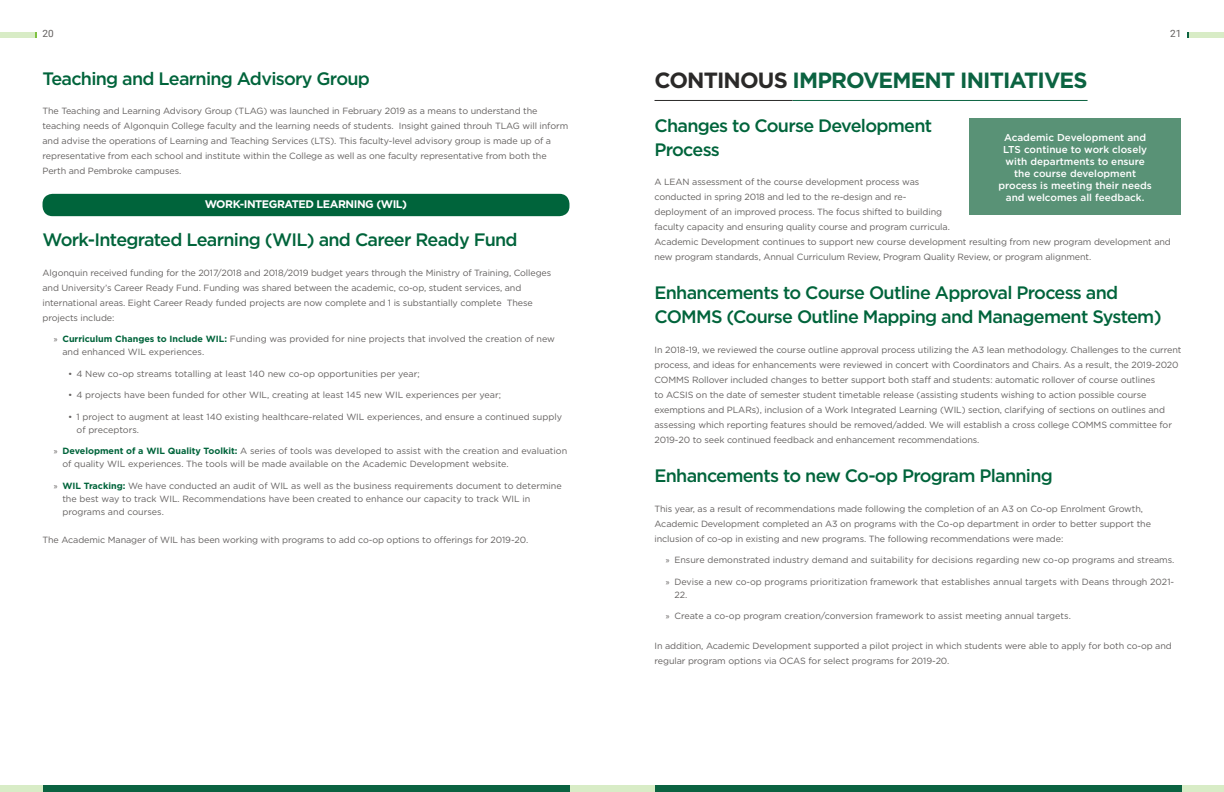
<style>
.page{position:relative;width:1224px;height:792px;background:#fff}
.page>*{position:absolute;margin:0;border:0;box-sizing:border-box;transform-origin:0 0}
.Page_Heading_-_New{font:700 22px "Gotham";letter-spacing:-.04em;color:#0b6341}
.Sub_Title_-_New{font:500 18px/24px "Gotham";letter-spacing:-.04em;color:#00643b}
.Paragraph_Text_New{font:500 18px "Gotham";letter-spacing:-.04em;color:#00643b}
.Page_Heading_-_Green{font:700 11px "Gotham";letter-spacing:-.04em;color:#fff}
.Shout_-_Side{font:500 10px/12px "Gotham";color:#fff;text-align:center}
.t1{font:10px "Roboto";color:#63605f}
.Paragraph_Text_New-2{font:9px/15px "Gotham";letter-spacing:-.01em;color:#63605f}
.s1{font-family:"Myriad Pro"}
.s2{font-weight:700;color:#00643b}
.s3{color:#2a2928}
</style>
<div class="page">
<div style="left:612px;top:785px;width:612px;height:7px;background:#d8ecc6"></div>
<div style="left:655px;top:785px;width:526px;height:7px;background:#0b6341"></div>
<div style="left:0;top:785px;width:612px;height:7px;background:#d8ecc6"></div>
<div style="left:43px;top:785px;width:526px;height:7px;background:#0b6341"></div>
<div style="left:1188px;top:32px;width:36px;height:6px;background:#d8ecc6"></div>
<div style="left:0;top:32px;width:36px;height:6px;background:#d8ecc6"></div>
<div style="left:43px;top:194px;width:526px;height:22px;background:#00643b;border-radius:10px"></div>
<hr style="left:655px;top:100px;width:138px;height:1px;background:#2a2928">
<hr style="left:793px;top:100px;width:295px;height:1px;background:#0b6341">
<div style="left:969px;top:118px;width:212px;height:97px;background:#599276"></div>
<p class="t1" style="left:43px;top:27px;width:13px">20</p>
<p class="t1" style="left:1170px;top:27px;width:13px">21</p>
<p class="Sub_Title_-_New" style="left:43px;top:67px;width:329px">Teaching and Learning Advisory Group</p>
<p class="Paragraph_Text_New-2" style="left:43px;top:104px;width:527px">The Teaching and Learning Advisory Group (TLAG) was launched in February 2019 as a means to understand the teaching needs of Algonquin College faculty and the learning needs of students. Insight gained throuh TLAG will inform and advise the operations of Learning and Teaching Services (LTS). This faculty-level advisory group is made up of a representative from each school and institute within the College as well as one faculty representative from both the Perth and Pembroke campuses.</p>
<p class="Page_Heading_-_Green" style="left:205px;top:197px;width:204px">WORK-INTEGRATED LEARNING (WIL)</p>
<p class="Sub_Title_-_New" style="left:43px;top:228px;width:477px">Work-Integrated Learning (WIL) and Career Ready Fund</p>
<p class="Paragraph_Text_New-2" style="left:43px;top:265px;width:510px">Algonquin received funding for the 2017/2018 and 2018/2019 budget years through the Ministry of Training, Colleges and University’s Career Ready Fund. Funding was shared between the academic, co-op, student services, and international areas. Eight Career Ready funded projects are now complete and 1 is substantially complete These projects include:</p>
<p class="Paragraph_Text_New-2" style="left:62px;top:332px;width:494px;line-height:13px;text-indent:-9px"><span class="s1">»</span> <span class="s2">Curriculum Changes to Include WIL:</span> Funding was provided for nine projects that involved the creation of new and enhanced WIL experiences.</p>
<p class="Paragraph_Text_New-2" style="left:68px;top:366px;width:353px">• 4 New co-op streams totalling at least 140 new co-op opportunities per year;</p>
<p class="Paragraph_Text_New-2" style="left:68px;top:387px;width:435px">• 4 projects have been funded for other WIL, creating at least 145 new WIL experiences per year;</p>
<p class="Paragraph_Text_New-2" style="left:77px;top:410px;width:487px;line-height:13px;text-indent:-9px">• 1 project to augment at least 140 existing healthcare-related WIL experiences, and ensure a continued supply of preceptors.</p>
<p class="Paragraph_Text_New-2" style="left:62px;top:444px;width:506px;line-height:13px;text-indent:-9px"><span class="s1">»</span> <span class="s2">Development of a WIL Quality Toolkit:</span> A series of tools was developed to assist with the creation and evaluation of quality WIL experiences. The tools will be made available on the Academic Development website.</p>
<p class="Paragraph_Text_New-2" style="left:62px;top:479px;width:501px;line-height:13px;text-indent:-9px"><span class="s1">»</span> <span class="s2">WIL Tracking:</span> We have conducted an audit of WIL as well as the business requirements document to determine the best way to track WIL. Recommendations have been created to enhance our capacity to track WIL in programs and courses.</p>
<p class="Paragraph_Text_New-2" style="left:43px;top:532px;width:487px">The Academic Manager of WIL has been working with programs to add co-op options to offerings for 2019-20.</p>
<p class="Page_Heading_-_New" style="left:655px;top:66px;width:435px"><span class="s3">CONTINOUS</span> IMPROVEMENT INITIATIVES</p>
<p class="Sub_Title_-_New" style="left:655px;top:114px;width:279px">Changes to Course Development<br>Process</p>
<p class="Paragraph_Text_New-2" style="left:655px;top:175px;width:518px">A LEAN assessment of the course development process was<br>conducted in spring 2018 and led to the re-design and re-<br>deployment of an improved process. The focus shifted to building<br>faculty capacity and ensuring quality course and program curricula.<br>Academic Development continues to support new course development resulting from new program development and new program standards, Annual Curriculum Review, Program Quality Review, or program alignment.</p>
<p class="Sub_Title_-_New" style="left:655px;top:281px;width:509px">Enhancements to Course Outline Approval Process and<br>COMMS (Course Outline Mapping and Management System)</p>
<p class="Paragraph_Text_New-2" style="left:655px;top:342px;width:528px">In 2018-19, we reviewed the course outline approval process utilizing the A3 lean methodology. Challenges to the current process, and ideas for enhancements were reviewed in concert with Coordinators and Chairs. As a result, the 2019-2020<br>COMMS Rollover included changes to better support both staff and students: automatic rollover of course outlines<br>to ACSIS on the date of semester student timetable release (assisting students wishing to action possible course exemptions and PLARs), inclusion of a Work Integrated Learning (WIL) section, clarifying of sections on outlines and assessing which reporting features should be removed/added. We will establish a cross college COMMS committee for 2019-20 to seek continued feedback and enhancement recommendations.</p>
<p class="Paragraph_Text_New" style="left:655px;top:464px;width:400px">Enhancements to new Co-op Program Planning</p>
<p class="Paragraph_Text_New-2" style="left:655px;top:501px;width:498px">This year, as a result of recommendations made following the completion of an A3 on Co-op Enrolment Growth,<br>Academic Development completed an A3 on programs with the Co-op department in order to better support the inclusion of co-op in existing and new programs. The following recommendations were made:</p>
<p class="Paragraph_Text_New-2" style="left:666px;top:552px;width:510px"><span class="s1">»</span> Ensure demonstrated industry demand and suitability for decisions regarding new co-op programs and streams.</p>
<p class="Paragraph_Text_New-2" style="left:674px;top:575px;width:501px;line-height:13px;text-indent:-9px"><span class="s1">»</span> Devise a new co-op programs prioritization framework that establishes annual targets with Deans through 2021-<br>22.</p>
<p class="Paragraph_Text_New-2" style="left:666px;top:608px;width:407px"><span class="s1">»</span> Create a co-op program creation/conversion framework to assist meeting annual targets.</p>
<p class="Paragraph_Text_New-2" style="left:655px;top:638px;width:519px">In addition, Academic Development supported a pilot project in which students were able to apply for both co-op and regular program options via OCAS for select programs for 2019-20.</p>
<p class="Shout_-_Side" style="left:998px;top:131px;width:155px">Academic Development and<br>LTS continue to work closely with departments to ensure the course development process is meeting their needs and welcomes all feedback.</p>
</div>
